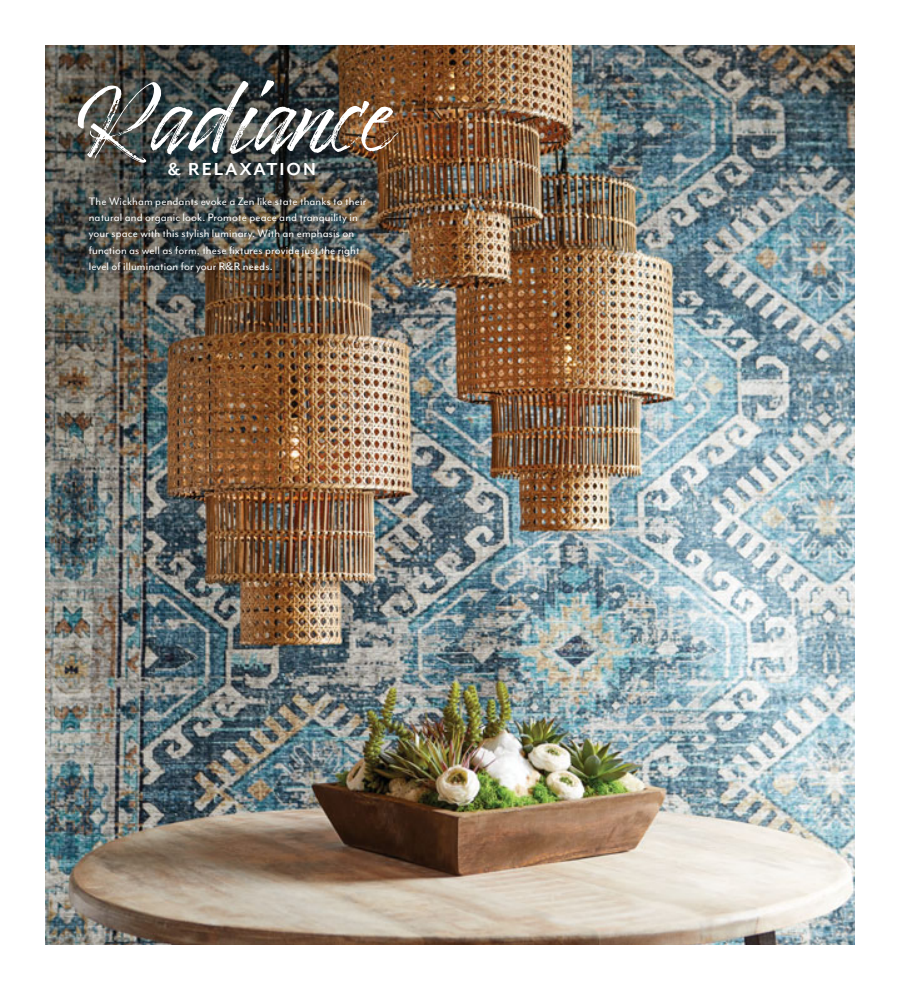
<style>
.page{position:relative;width:900px;height:990px;background:#fff}
.page>*{position:absolute;margin:0;border:0;box-sizing:border-box;transform-origin:0 0}
.t1{font:90px "Timberline";color:#fff}
.t2{font:700 20px "Mr Eaves Mod OT";letter-spacing:.1em;color:#fff}
.t3{font:12.5px/16.2px "Mr Eaves Mod OT";letter-spacing:.01em;color:#fff}
</style>
<div class="page">
<img style="left:45px;top:45px;width:810px;height:900px">
<h1 class="t1" style="left:78px;top:67px;width:316px">Radiance</h1>
<h2 class="t2" style="left:168px;top:162px;width:150px">&amp; RELAXATION</h2>
<p class="t3" style="left:89px;top:194px;width:279px">The Wickham pendants evoke a Zen like state thanks to their natural and organic look. Promote peace and tranquility in your space with this stylish luminary. With an emphasis on function as well as form, these fixtures provide just the right level of illumination for your R&amp;R needs.</p>
</div>
